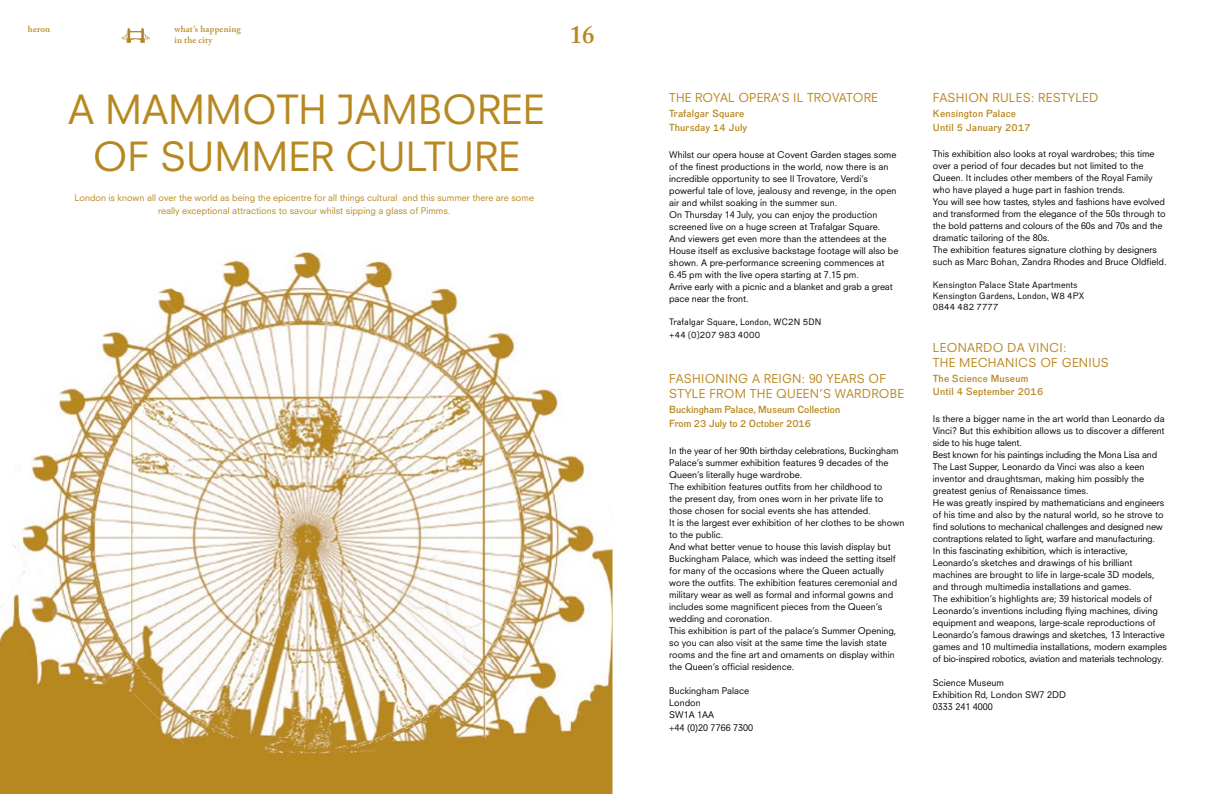
<style>
.page{position:relative;width:1225px;height:794px;background:#fff}
.page>*{position:absolute;margin:0;border:0;box-sizing:border-box;transform-origin:0 0}
.t1{font:39.1px/47px "Neuzeit S";color:#b88820;text-align:center}
.t2{font:600 25px "Adobe Caslon Pro";color:#b88820}
.t3{font:12px/15px "Neuzeit S";letter-spacing:.02em;color:#b88820}
.t4{font:500 10px/14px "Dada Grotesk";letter-spacing:.02em;color:#b88820}
.t5{font:500 10px/14px "Dada Grotesk";color:#b88820}
.t6{font:9px/12px "Neuzeit S";color:#000}
.t7{font:9px/13px "Neuzeit S";color:#b88820;text-align:center}
.t8{font:9px/11px "Dada Grotesk";letter-spacing:.02em;color:#000}
.t9{font:600 9px/10.8px "Adobe Caslon Pro";letter-spacing:.02em;color:#b88820}
</style>
<div class="page">
<img style="left:0;top:251px;width:613px;height:543px">
<svg style="left:121px;top:27px;width:29px;height:16px"></svg>
<p class="t9" style="left:28px;top:24px;width:24px">heron</p>
<p class="t9" style="left:174px;top:24px;width:68px">what’s happening in the city</p>
<h1 class="t1" style="left:68px;top:86px;width:478px">A MAMMOTH JAMBOREE<br>OF SUMMER CULTURE</h1>
<p class="t7" style="left:74px;top:191px;width:461px">London is known all over the world as being the epicentre for all things cultural and this summer there are some really exceptional attractions to savour whilst sipping a glass of Pimms.</p>
<h2 class="t2" style="left:570px;top:20px;width:26px">16</h2>
<h3 class="t3" style="left:669px;top:90px;width:210px">THE ROYAL OPERA’S IL TROVATORE</h3>
<p class="t4" style="left:669px;top:107px;width:80px">Trafalgar Square<br>Thursday 14 July</p>
<p class="t6" style="left:669px;top:148px;width:231px">Whilst our opera house at Covent Garden stages some of the finest productions in the world, now there is an incredible opportunity to see Il Trovatore, Verdi’s powerful tale of love, jealousy and revenge, in the open air and whilst soaking in the summer sun.<br>On Thursday 14 July, you can enjoy the production screened live on a huge screen at Trafalgar Square.<br>And viewers get even more than the attendees at the House itself as exclusive backstage footage will also be shown. A pre-performance screening commences at 6.45 pm with the live opera starting at 7.15 pm.<br>Arrive early with a picnic and a blanket and grab a great pace near the front.</p>
<p class="t8" style="left:669px;top:315px;width:154px;line-height:13px">Trafalgar Square, London, WC2N 5DN +44 (0)207 983 4000</p>
<h3 class="t3" style="left:669px;top:371px;width:236px">FASHIONING A REIGN: 90 YEARS OF<br>STYLE FROM THE QUEEN’S WARDROBE</h3>
<p class="t5" style="left:669px;top:403px;width:172px">Buckingham Palace, Museum Collection<br>From 23 July to 2 October 2016</p>
<p class="t6" style="left:669px;top:444px;width:237px">In the year of her 90th birthday celebrations, Buckingham Palace’s summer exhibition features 9 decades of the Queen’s literally huge wardrobe.<br>The exhibition features outfits from her childhood to<br>the present day, from ones worn in her private life to those chosen for social events she has attended.<br>It is the largest ever exhibition of her clothes to be shown to the public.<br>And what better venue to house this lavish display but Buckingham Palace, which was indeed the setting itself for many of the occasions where the Queen actually wore the outfits. The exhibition features ceremonial and military wear as well as formal and informal gowns and includes some magnificent pieces from the Queen’s wedding and coronation.<br>This exhibition is part of the palace’s Summer Opening, so you can also visit at the same time the lavish state rooms and the fine art and ornaments on display within the Queen’s official residence.</p>
<p class="t6" style="left:669px;top:684px;width:82px">Buckingham Palace<br>London<br>SW1A 1AA</p>
<p class="t6" style="left:669px;top:721px;width:85px">+44 (0)20 7766 7300</p>
<h3 class="t3" style="left:933px;top:90px;width:167px">FASHION RULES: RESTYLED</h3>
<p class="t4" style="left:933px;top:107px;width:99px">Kensington Palace<br>Until 5 January 2017</p>
<p class="t6" style="left:933px;top:148px;width:235px">This exhibition also looks at royal wardrobes; this time over a period of four decades but not limited to the Queen. It includes other members of the Royal Family who have played a huge part in fashion trends.<br>You will see how tastes, styles and fashions have evolved and transformed from the elegance of the 50s through to the bold patterns and colours of the 60s and 70s and the dramatic tailoring of the 80s.<br>The exhibition features signature clothing by designers such as Marc Bohan, Zandra Rhodes and Bruce Oldfield.</p>
<p class="t8" style="left:933px;top:280px;width:153px">Kensington Palace State Apartments<br>Kensington Gardens, London, W8 4PX<br>0844 482 7777</p>
<h3 class="t3" style="left:933px;top:340px;width:178px">LEONARDO DA VINCI:<br>THE MECHANICS OF GENIUS</h3>
<p class="t4" style="left:933px;top:373px;width:112px;line-height:13px">The Science Museum<br>Until 4 September 2016</p>
<p class="t6" style="left:933px;top:413px;width:236px">Is there a bigger name in the art world than Leonardo da Vinci? But this exhibition allows us to discover a different side to his huge talent.<br>Best known for his paintings including the Mona Lisa and The Last Supper, Leonardo da Vinci was also a keen inventor and draughtsman, making him possibly the greatest genius of Renaissance times.<br>He was greatly inspired by mathematicians and engineers of his time and also by the natural world, so he strove to find solutions to mechanical challenges and designed new contraptions related to light, warfare and manufacturing.<br>In this fascinating exhibition, which is interactive, Leonardo’s sketches and drawings of his brilliant machines are brought to life in large-scale 3D models, and through multimedia installations and games.<br>The exhibition’s highlights are; 39 historical models of Leonardo’s inventions including flying machines, diving equipment and weapons, large-scale reproductions of Leonardo’s famous drawings and sketches, 13 Interactive games and 10 multimedia installations, modern examples of bio-inspired robotics, aviation and materials technology.</p>
<p class="t6" style="left:933px;top:677px;width:135px">Science Museum<br>Exhibition Rd, London SW7 2DD<br>0333 241 4000</p>
</div>
